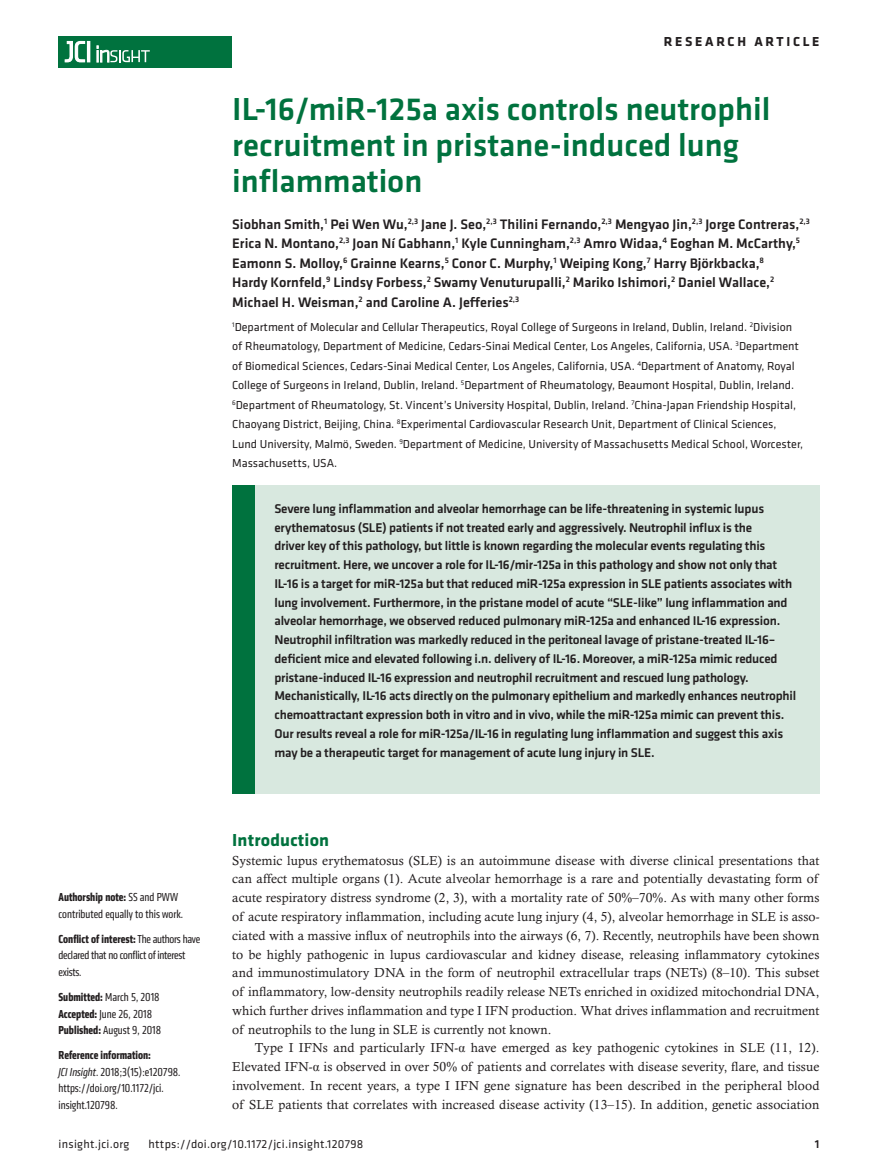
<style>
.page{position:relative;width:878px;height:1175px;background:#fff}
.page>*{position:absolute;margin:0;border:0;box-sizing:border-box;transform-origin:0 0}
.t1{font:500 33px/36px "Klavika Basic";color:#00723e}
.t2{font:700 18px "Klavika";letter-spacing:.01em;color:#00723e}
.t3{font:500 14.25px/19.5px "Klavika Basic";color:#231f20}
.t4{font:700 13.5px "Klavika Basic";letter-spacing:.2em;color:#231f20}
.t5{font:13.2px/18.8px "Calisto MT Std";letter-spacing:.005em;color:#231f20;text-align:justify}
.t6{font:500 13.2px/18.8px "Klavika Basic";letter-spacing:-.015em;color:#231f20}
.t7{font:12px/19.5px "Klavika";color:#231f20}
.t8{font:condensed 12px/16.5px "Klavika";color:#231f20}
.t9{font:condensed 12px/16.5px "Klavika";letter-spacing:-.02em;color:#231f20}
.t10{font:12px "Klavika Basic";letter-spacing:.025em;color:#231f20}
.t11{font:500 12px "Klavika Basic";color:#231f20}
.s1{font-weight:700}
.s2{font-style:italic}
.s3{font-family:"Times New Roman"}
</style>
<div class="page">
<div style="left:59px;top:36px;width:173px;height:31px;background:#00723e"></div>
<hr style="left:87px;top:41px;width:3px;height:21px;background:#fff">
<svg style="left:64px;top:41px;width:21px;height:22px"></svg>
<svg style="left:97px;top:46px;width:53px;height:16px"></svg>
<div style="left:232px;top:486px;width:587px;height:308px;background:#d8e8df"></div>
<div style="left:232px;top:486px;width:22px;height:308px;background:#00723e"></div>
<p class="t4" style="left:663px;top:32px;width:157px">RESEARCH ARTICLE</p>
<h1 class="t1" style="left:232px;top:91px;width:539px">IL-16/miR-125a axis controls neutrophil recruitment in pristane-induced lung inflammation</h1>
<p class="t3" style="left:232px;top:214px;width:579px">Siobhan Smith,<sup>1</sup> Pei Wen Wu,<sup>2,3</sup> Jane J. Seo,<sup>2,3</sup> Thilini Fernando,<sup>2,3</sup> Mengyao Jin,<sup>2,3</sup> Jorge Contreras,<sup>2,3<br></sup>Erica N. Montano,<sup>2,3</sup> Joan Ní Gabhann,<sup>1</sup> Kyle Cunningham,<sup>2,3</sup> Amro Widaa,<sup>4</sup> Eoghan M. McCarthy,<sup>5<br></sup>Eamonn S. Molloy,<sup>6</sup> Grainne Kearns,<sup>5</sup> Conor C. Murphy,<sup>1</sup> Weiping Kong,<sup>7</sup> Harry Björkbacka,<sup>8<br></sup>Hardy Kornfeld,<sup>9</sup> Lindsy Forbess,<sup>2</sup> Swamy Venuturupalli,<sup>2</sup> Mariko Ishimori,<sup>2</sup> Daniel Wallace,<sup>2<br></sup>Michael H. Weisman,<sup>2</sup> and Caroline A. Jefferies<sup>2,3</sup></p>
<p class="t7" style="left:232px;top:316px;width:572px"><sup>1</sup>Department of Molecular and Cellular Therapeutics, Royal College of Surgeons in Ireland, Dublin, Ireland. <sup>2</sup>Division of Rheumatology, Department of Medicine, Cedars-Sinai Medical Center, Los Angeles, California, USA. <sup>3</sup>Department of Biomedical Sciences, Cedars-Sinai Medical Center, Los Angeles, California, USA. <sup>4</sup>Department of Anatomy, Royal College of Surgeons in Ireland, Dublin, Ireland. <sup>5</sup>Department of Rheumatology, Beaumont Hospital, Dublin, Ireland.<br><sup>6</sup>Department of Rheumatology, St. Vincent’s University Hospital, Dublin, Ireland. <sup>7</sup>China-Japan Friendship Hospital, Chaoyang District, Beijing, China. <sup>8</sup>Experimental Cardiovascular Research Unit, Department of Clinical Sciences, Lund University, Malmö, Sweden. <sup>9</sup>Department of Medicine, University of Massachusetts Medical School, Worcester, Massachusetts, USA.</p>
<p class="t8" style="left:59px;top:889px;width:126px"><span class="s1">Authorship note:</span> SS and PWW contributed equally to this work.</p>
<p class="t9" style="left:59px;top:930px;width:143px"><span class="s1">Conflict of interest:</span> The authors have declared that no conflict of interest exists.</p>
<p class="t8" style="left:59px;top:988px;width:104px"><span class="s1">Submitted:</span> March 5, 2018<br><span class="s1">Accepted:</span> June 26, 2018<br><span class="s1">Published:</span> August 9, 2018</p>
<p class="t8" style="left:59px;top:1046px;width:123px"><span class="s1">Reference information:<br></span><span class="s2">JCI Insight</span>. 2018;3(15):e120798. https://doi.org/10.1172/jci. insight.120798.</p>
<p class="t6" style="left:274px;top:498px;width:523px">Severe lung inflammation and alveolar hemorrhage can be life-threatening in systemic lupus erythematosus (SLE) patients if not treated early and aggressively. Neutrophil influx is the<br>driver key of this pathology, but little is known regarding the molecular events regulating this recruitment. Here, we uncover a role for IL-16/mir-125a in this pathology and show not only that IL-16 is a target for miR-125a but that reduced miR-125a expression in SLE patients associates with lung involvement. Furthermore, in the pristane model of acute “SLE-like” lung inflammation and alveolar hemorrhage, we observed reduced pulmonary miR-125a and enhanced IL-16 expression.<br>Neutrophil infiltration was markedly reduced in the peritoneal lavage of pristane-treated IL-16– deficient mice and elevated following i.n. delivery of IL-16. Moreover, a miR-125a mimic reduced pristane-induced IL-16 expression and neutrophil recruitment and rescued lung pathology.<br>Mechanistically, IL-16 acts directly on the pulmonary epithelium and markedly enhances neutrophil chemoattractant expression both in vitro and in vivo, while the miR-125a mimic can prevent this.<br>Our results reveal a role for miR-125a/IL-16 in regulating lung inflammation and suggest this axis may be a therapeutic target for management of acute lung injury in SLE.</p>
<h2 class="t2" style="left:232px;top:827px;width:98px">Introduction</h2>
<p class="t5" style="left:232px;top:850px;width:588px">Systemic lupus erythematosus (SLE) is an autoimmune disease with diverse clinical presentations that can affect multiple organs (1). Acute alveolar hemorrhage is a rare and potentially devastating form of acute respiratory distress syndrome (2, 3), with a mortality rate of 50%–70%. As with many other forms of acute respiratory inflammation, including acute lung injury (4, 5), alveolar hemorrhage in SLE is asso&shy;ciated with a massive influx of neutrophils into the airways (6, 7). Recently, neutrophils have been shown to be highly pathogenic in lupus cardiovascular and kidney disease, releasing inflammatory cytokines and immunostimulatory DNA in the form of neutrophil extracellular traps (NETs) (8–10). This subset of inflammatory, low-density neutrophils readily release NETs enriched in oxidized mitochondrial DNA, which further drives inflammation and type I IFN production. What drives inflammation and recruitment of neutrophils to the lung in SLE is currently not known.</p>
<p class="t5" style="left:232px;top:1038px;width:588px;text-indent:22px">Type I IFNs and particularly IFN-<span class="s3">α</span> have emerged as key pathogenic cytokines in SLE (11, 12).<br>Elevated IFN-<span class="s3">α</span> is observed in over 50% of patients and correlates with disease severity, flare, and tissue involvement. In recent years, a type I IFN gene signature has been described in the peripheral blood of SLE patients that correlates with increased disease activity (13–15). In addition, genetic association</p>
<p class="t10" style="left:58px;top:1135px;width:72px">insight.jci.org</p>
<p class="t10" style="left:148px;top:1135px;width:216px">https://doi.org/10.1172/jci.insight.120798</p>
<p class="t11" style="left:814px;top:1135px;width:6px">1</p>
</div>
